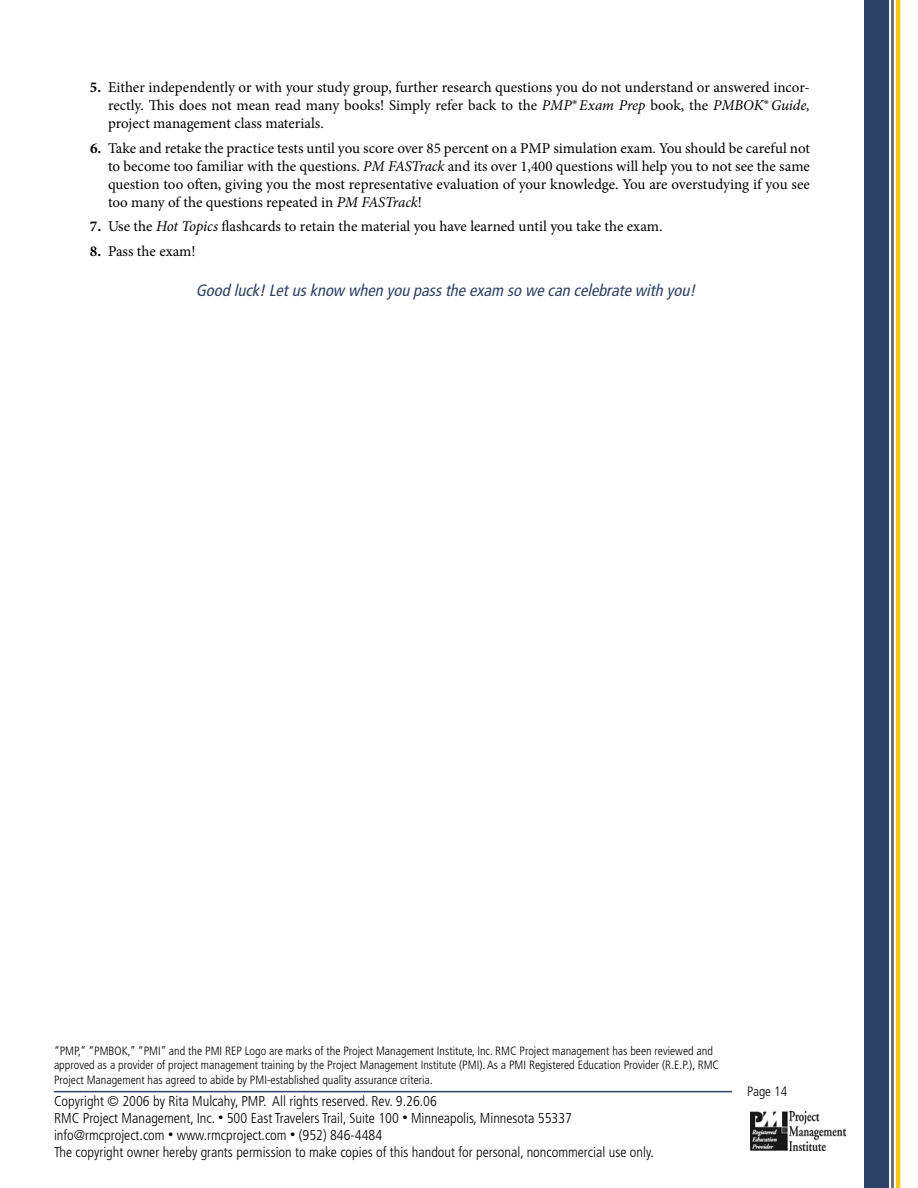
<style>
.page{position:relative;width:918px;height:1188px;background:#fff}
.page>*{position:absolute;margin:0;border:0;box-sizing:border-box;transform-origin:0 0}
.t1{font:italic condensed 16.5px "Frutiger";color:#2c4268}
.t2{font:15px/18px "Minion Pro";letter-spacing:-.005em;color:#000;text-align:justify}
.t3{font:300 condensed 14.25px/17.1px "Frutiger";color:#000}
.t4{font:300 condensed 13.5px "Frutiger";color:#000}
.t5{font:300 condensed 12px/14.4px "Frutiger";color:#000}
.s1{font-weight:700}
.s2{font-style:italic}
.s3{font-size:10.5px}
</style>
<div class="page">
<img style="left:751px;top:1112px;width:94px;height:38px">
<hr style="left:54px;top:1091px;width:678px;height:1px;background:#2c4268">
<hr style="left:891px;top:0;width:2px;height:1188px;background:#70708b">
<hr style="left:896px;top:0;width:4px;height:1188px;background:#ffc708">
<div style="left:864px;top:0;width:25px;height:1188px;background:#2c4268"></div>
<p class="t2" style="left:108px;top:78px;width:704px;text-indent:-18px"><span class="s1">5.</span> Either independently or with your study group, further research questions you do not understand or answered incor&shy;rectly. This does not mean read many books! Simply refer back to the <span class="s2">PMP® Exam Prep</span> book, the <span class="s2">PMBOK® Guide, </span>project management class materials.</p>
<p class="t2" style="left:108px;top:139px;width:704px;text-indent:-18px"><span class="s1">6.</span> Take and retake the practice tests until you score over 85 percent on a PMP simulation exam. You should be careful not to become too familiar with the questions. <span class="s2">PM FASTrack</span> and its over 1,400 questions will help you to not see the same question too often, giving you the most representative evaluation of your knowledge. You are overstudying if you see too many of the questions repeated in <span class="s2">PM FASTrack</span>!</p>
<p class="t2" style="left:90px;top:218px;width:574px"><span class="s1">7.</span> Use the <span class="s2">Hot Topics</span> flashcards to retain the material you have learned until you take the exam.</p>
<p class="t2" style="left:90px;top:242px;width:107px"><span class="s1">8.</span> Pass the exam!</p>
<p class="t1" style="left:196px;top:281px;width:505px">Good luck!Letusknow when you passtheexam so wecan celebratewith you!</p>
<p class="t5" style="left:54px;top:1044px;width:667px">“PMP,” “PMBOK,” “PMI” and the PMI REP Logo are marks of the Project Management Institute, Inc. RMC Project management has been reviewed and approved as a provider of project management training by the Project Management Institute (PMI). As a PMI Registered Education Provider (R.E.P.), RMC<br>Project Management has agreed to abide by PMI-established quality assurance criteria.</p>
<p class="t3" style="left:54px;top:1092px;width:602px">Copyright © 2006 by Rita Mulcahy, PMP. All rights reserved. Rev. 9.26.06<br>RMC Project Management, Inc. <span class="s3">•</span> 500 East Travelers Trail, Suite 1 00 <span class="s3">•</span> Minneapolis, Minnesota 55337 info@rmcproject.com <span class="s3">•</span> www.rmcproject.com <span class="s3">•</span> (952) 846-4484<br>The copyright owner hereby grants permission to make copies of this handout for personal, noncommercial use only.</p>
<p class="t4" style="left:747px;top:1083px;width:41px">Page 1 4</p>
</div>
